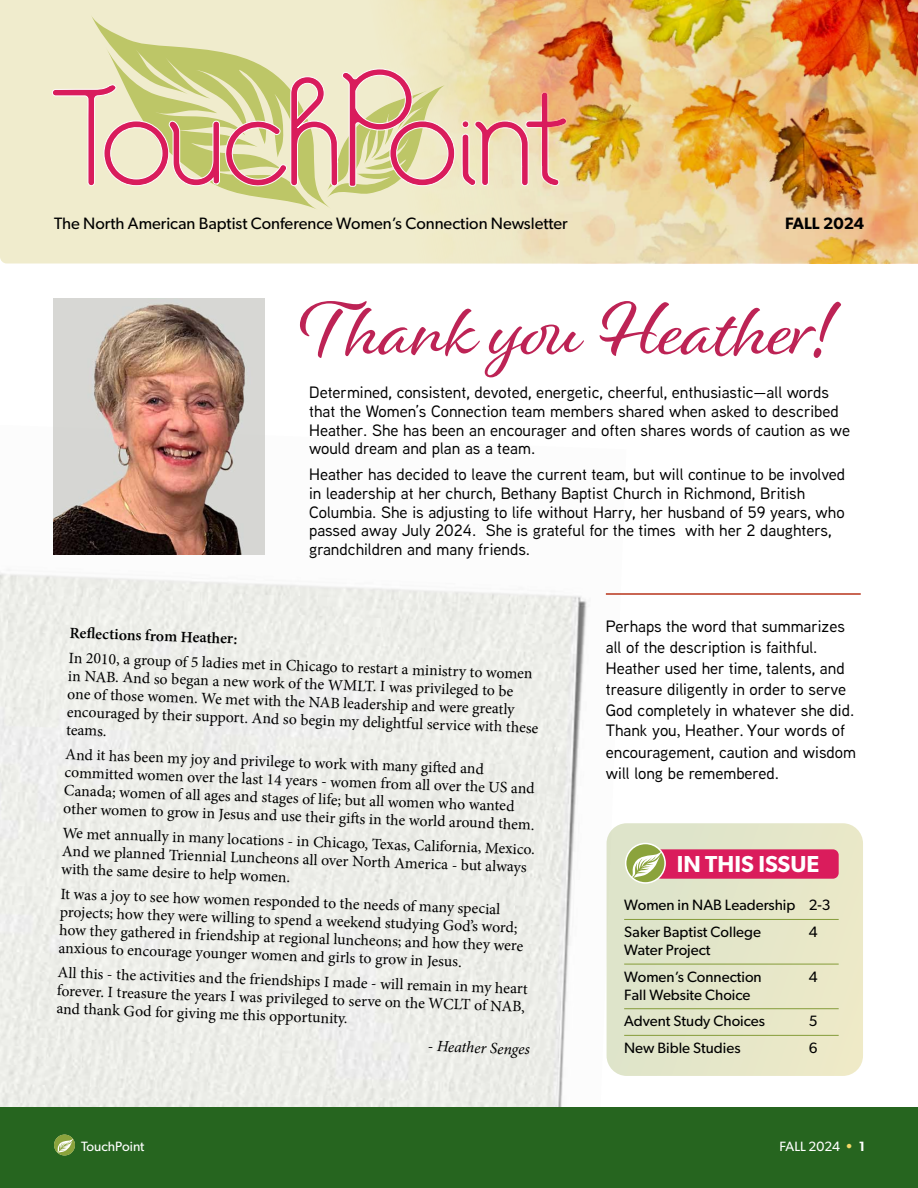
<style>
.page{position:relative;width:918px;height:1188px;background:#fff}
.page>*{position:absolute;margin:0;border:0;box-sizing:border-box;transform-origin:0 0}
.t1{font:78.9px "Alisha";color:#bd2355}
.t2{font:600 23.25px "Gibson";color:#fff}
.t3{font:500 16.5px/18.8px "Aaux Next";color:#000}
.t4{font:16.5px "Gibson";color:#000}
.t5{font:600 16.5px "Gibson";color:#000}
.t6{font:15.75px/18px "Minion Pro";color:#000}
.t7{font:600 15.75px "Minion Pro";color:#000}
.t8{font:italic 15.75px "Minion Pro";color:#000}
.t9{font:15px/26.7px "Gibson";color:#000}
.t10{font:13.5px "Gibson";color:#fff}
.s1{font-family:"Minion Pro";font-weight:400}
.s2{font-family:"Acumin Pro";font-weight:400}
.s3{font-weight:600;color:#f3d867}
.s4{font-weight:600}
</style>
<div class="page">
<img style="left:0;top:554px;width:623px;height:553px">
<div style="left:0;top:0;width:219px;height:264px;background:#f0eccd"></div>
<svg style="left:91px;top:15px;width:128px;height:32px;background:#eae7c1"></svg>
<svg style="left:52px;top:47px;width:167px;height:163px;background:#e1ceaa"></svg>
<div style="left:0;top:1107px;width:918px;height:81px;background:#26651f"></div>
<svg style="left:54px;top:1135px;width:21px;height:21px"></svg>
<img style="left:219px;top:0;width:699px;height:264px">
<div style="left:607px;top:823px;width:256px;height:253px;background:#e4e6c9;border-radius:20px"></div>
<div style="left:655px;top:849px;width:184px;height:30px;background:#da1c5c;border-radius:6px"></div>
<svg style="left:626px;top:844px;width:39px;height:37px"></svg>
<div style="left:625px;top:843px;width:41px;height:41px;border:2px solid #fff;border-radius:50%"></div>
<img style="left:53px;top:299px;width:212px;height:255px">
<hr style="left:606px;top:593px;width:255px;height:2px;background:#b8341b">
<hr style="left:624px;top:919px;width:215px;height:1px;background:#859c39">
<hr style="left:624px;top:964px;width:215px;height:1px;background:#859c39">
<hr style="left:624px;top:1008px;width:215px;height:1px;background:#859c39">
<hr style="left:624px;top:1035px;width:215px;height:1px;background:#859c39">
<p class="t4" style="left:54px;top:214px;width:515px">The North American Baptist Conference Women’s Connection Newsletter</p>
<p class="t5" style="left:785px;top:214px;width:80px">FALL 2024</p>
<h1 class="t1" style="left:300px;top:282px;width:535px">Thank you Heather!</h1>
<p class="t3" style="left:309px;top:383px;width:542px">Determined, consistent, devoted, energetic, cheerful, enthusiastic—all words that the Women’s Connection team members shared when asked to described Heather. She has been an encourager and often shares words of caution as we would dream and plan as a team.</p>
<p class="t3" style="left:309px;top:464px;width:538px">Heather has decided to leave the current team, but will continue to be involved in leadership at her church, Bethany Baptist Church in Richmond, British Columbia. She is adjusting to life without Harry, her husband of 59 years, who passed away July 2024. She is grateful for the times with her 2 daughters, grandchildren and many friends.</p>
<p class="t7" style="left:70px;top:622px;width:169px;rotate:2deg">Reflections from Heather:</p>
<p class="t6" style="left:69px;top:649px;width:473px;rotate:2deg">In 2010, a group of 5 ladies met in Chicago to restart a ministry to women in NAB. And so began a new work of the WMLT. I was privileged to be one of those women. We met with the NAB leadership and were greatly encouraged by their support. And so begin my delightful service with these teams.</p>
<p class="t6" style="left:66px;top:745px;width:473px;rotate:2deg">And it has been my joy and privilege to work with many gift ed and committed women over the last 14 years - women from all over the US and Canada; women of all ages and stages of life; but all women who wanted other women to grow in Jesus and use their gift s in the world around them.</p>
<p class="t6" style="left:63px;top:824px;width:474px;rotate:2deg">We met annually in many locations - in Chicago, Texas, California, Mexico.<br>And we planned Triennial Luncheons all over North America - but always with the same desire to help women.</p>
<p class="t6" style="left:61px;top:885px;width:466px;rotate:2deg">It was a joy to see how women responded to the needs of many special projects; how they were willing to spend a weekend studying God’s word; how they gathered in friendship at regional luncheons; and how they were anxious to encourage younger women and girls to grow in Jesus.</p>
<p class="t6" style="left:58px;top:963px;width:472px;rotate:2deg">All this - the activities and the friendships I made - will remain in my heart forever. I treasure the years I was privileged to serve on the WCLT of NAB, and thank God for giving me this opportunity.</p>
<p class="t8" style="left:428px;top:1035px;width:103px;rotate:2deg">- Heather Senges</p>
<p class="t3" style="left:606px;top:615px;width:250px;line-height:20.9px">Perhaps the word that summarizes all of the description is faithful.<br>Heather used her time, talents, and treasure diligently in order to serve God completely in whatever she did.<br>Thank you<span class="s1">,</span> Heather<span class="s1">.</span> <span class="s2">Y</span>our words of</p>
<p class="t3" style="left:606px;top:741px;width:252px;line-height:21px">encouragement, caution and wisdom will long be remembered.</p>
<h2 class="t2" style="left:677px;top:850px;width:144px">IN THIS ISSUE</h2>
<p class="t9" style="left:624px;top:892px;width:208px">Women in NAB Leadership 2-3<br>Saker Baptist College</p>
<p class="t9" style="left:809px;top:918px;width:10px">4</p>
<p class="t9" style="left:624px;top:936px;width:139px">Water Project<br>Women’s Connection</p>
<p class="t9" style="left:624px;top:981px;width:142px">Fall Website Choice<br>Advent Study Choices</p>
<p class="t9" style="left:809px;top:963px;width:10px">4</p>
<p class="t9" style="left:809px;top:1008px;width:10px">5</p>
<p class="t9" style="left:624px;top:1034px;width:118px">New Bible Studies</p>
<p class="t9" style="left:809px;top:1034px;width:10px">6</p>
<p class="t10" style="left:81px;top:1138px;width:65px">TouchPoint</p>
<p class="t10" style="left:780px;top:1138px;width:87px">FALL 2024 <span class="s3">•</span> <span class="s4">1</span></p>
</div>
